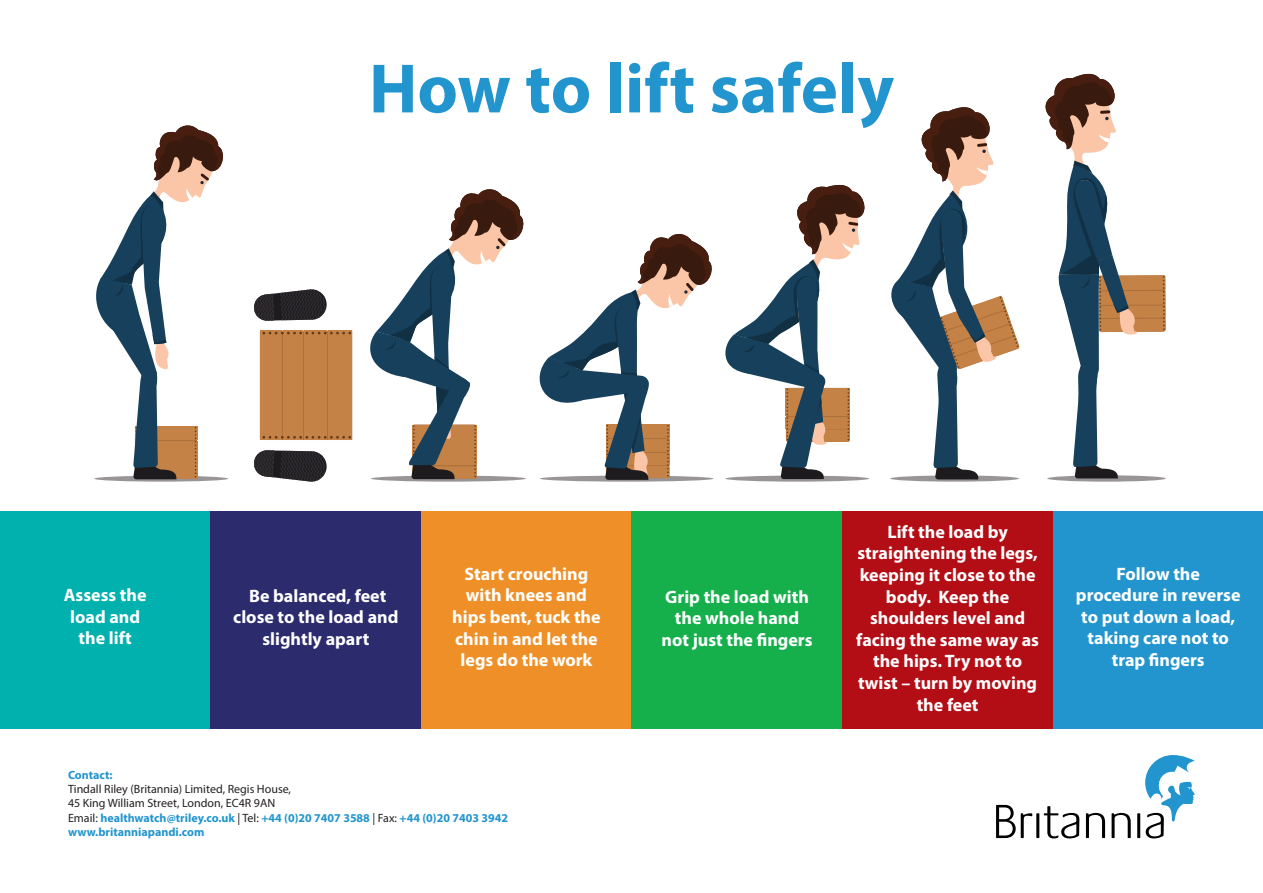
<style>
.page{position:relative;width:1263px;height:893px;background:#fff}
.page>*{position:absolute;margin:0;border:0;box-sizing:border-box;transform-origin:0 0}
.t1{font:700 70.5px "Myriad Pro";color:#2295ce}
.t2{font:700 18px/21.6px "Myriad Pro";color:#fff;text-align:center}
.t3{font:12px/14.4px "Myriad Pro";color:#231f20}
.t4{font:700 12px "Myriad Pro";color:#2295ce}
.s1{font-weight:700;color:#2295ce}
</style>
<div class="page">
<div style="left:0;top:511px;width:210px;height:217px;background:#01b1ad"></div>
<div style="left:1052px;top:511px;width:211px;height:217px;background:#2295ce"></div>
<div style="left:210px;top:511px;width:211px;height:217px;background:#2b2b6d"></div>
<div style="left:421px;top:511px;width:210px;height:217px;background:#ee9027"></div>
<div style="left:631px;top:511px;width:211px;height:217px;background:#15b04b"></div>
<div style="left:842px;top:511px;width:210px;height:217px;background:#b30e15"></div>
<svg style="left:996px;top:805px;width:36px;height:33px"></svg>
<hr style="left:1036px;top:813px;width:3px;height:25px;background:#000001">
<svg style="left:1044px;top:806px;width:35px;height:32px"></svg>
<svg style="left:1145px;top:755px;width:50px;height:83px"></svg>
<svg style="left:1086px;top:813px;width:19px;height:25px"></svg>
<svg style="left:1111px;top:813px;width:20px;height:25px"></svg>
<hr style="left:1137px;top:813px;width:3px;height:25px;background:#000001">
<svg style="left:94px;top:476px;width:134px;height:6px"></svg>
<svg style="left:94px;top:125px;width:134px;height:354px"></svg>
<svg style="left:1047px;top:475px;width:119px;height:7px"></svg>
<svg style="left:1045px;top:74px;width:120px;height:404px"></svg>
<div style="left:260px;top:331px;width:92px;height:109px;background:#c58246"></div>
<svg style="left:254px;top:289px;width:73px;height:32px"></svg>
<svg style="left:254px;top:450px;width:73px;height:32px"></svg>
<svg style="left:371px;top:476px;width:155px;height:6px"></svg>
<svg style="left:370px;top:189px;width:156px;height:290px"></svg>
<svg style="left:540px;top:476px;width:173px;height:6px"></svg>
<svg style="left:540px;top:234px;width:173px;height:247px"></svg>
<svg style="left:725px;top:476px;width:144px;height:6px"></svg>
<svg style="left:725px;top:185px;width:144px;height:294px"></svg>
<svg style="left:890px;top:475px;width:129px;height:7px"></svg>
<svg style="left:890px;top:107px;width:129px;height:372px"></svg>
<h1 class="t1" style="left:369px;top:62px;width:527px">How to lift safely</h1>
<p class="t2" style="left:64px;top:585px;width:84px">Assess the load and the lift</p>
<p class="t2" style="left:233px;top:586px;width:167px">Be balanced, feet close to the load and slightly apart</p>
<p class="t2" style="left:856px;top:522px;width:184px">Lift the load by straightening the legs, keeping it close to the body. Keep the shoulders level and facing the same way as the hips. Try not to twist – turn by moving the feet</p>
<p class="t2" style="left:452px;top:564px;width:150px">Start crouching with knees and hips bent, tuck the chin in and let the legs do the work</p>
<p class="t2" style="left:1076px;top:564px;width:166px">Follow the procedure in reverse to put down a load, taking care not to trap fingers</p>
<p class="t2" style="left:661px;top:587px;width:153px">Grip the load with the whole hand not just the fingers</p>
<p class="t4" style="left:68px;top:770px;width:46px">Contact:</p>
<p class="t3" style="left:68px;top:783px;width:442px">Tindall Riley (Britannia) Limited, Regis House,<br>45 King William Street, London, EC4R 9AN<br>Email: <span class="s1">healthwatch@triley.co.uk</span> | Tel: <span class="s1">+44 (0)20 7407 3588</span> | Fax: <span class="s1">+44 (0)20 7403 3942 www.britanniapandi.com</span></p>
</div>
